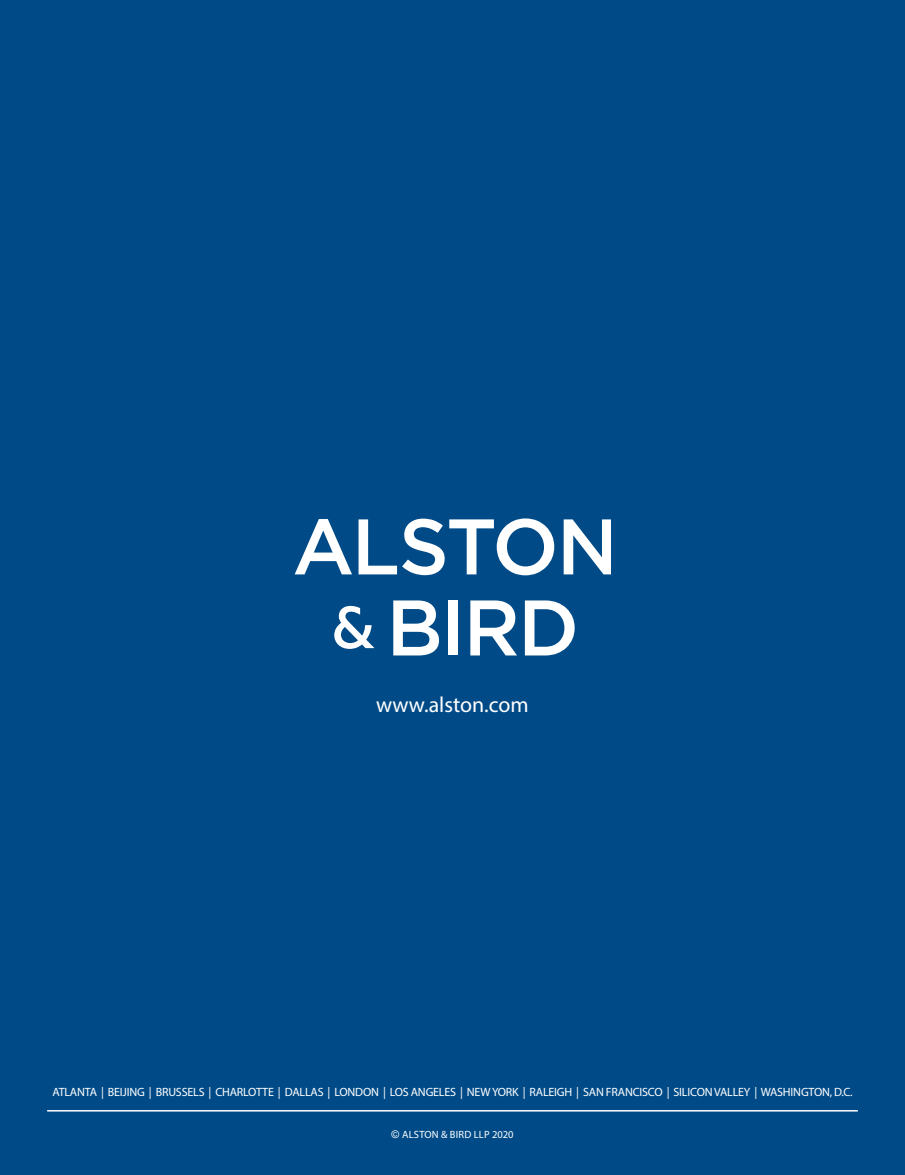
<style>
.page{position:relative;width:905px;height:1175px;background:#fff}
.page>*{position:absolute;margin:0;border:0;box-sizing:border-box;transform-origin:0 0}
.t1{font:21.9px "Myriad Pro";color:#fff}
.t2{font:12px "Myriad Pro";letter-spacing:-.015em;color:#fff}
.t3{font:10.5px "Myriad Pro";letter-spacing:.02em;color:#fff}
.s1{font-family:"Arial"}
</style>
<div class="page">
<div style="left:0;top:0;width:904px;height:1174px;background:#004b87"></div>
<svg style="left:295px;top:519px;width:57px;height:55px"></svg>
<svg style="left:358px;top:518px;width:196px;height:57px"></svg>
<svg style="left:563px;top:519px;width:47px;height:55px"></svg>
<svg style="left:334px;top:606px;width:40px;height:43px"></svg>
<svg style="left:393px;top:600px;width:46px;height:55px"></svg>
<div style="left:448px;top:600px;width:10px;height:55px;background:#fff"></div>
<svg style="left:470px;top:600px;width:47px;height:55px"></svg>
<svg style="left:525px;top:600px;width:49px;height:55px"></svg>
<hr style="left:47px;top:1110px;width:810px;height:1px;background:#fff">
<h1 class="t1" style="left:376px;top:691px;width:154px">www.alston.com</h1>
<p class="t2" style="left:52px;top:1085px;width:801px">ATLANTA | BEIJING | BRUSSELS | CHARLOTTE | DALLAS | LONDON | LOS ANGELES | NEW YORK | RALEIGH | SAN FRANCISCO | SILICON VALLEY | WASHINGTON, D.C.</p>
<p class="t3" style="left:391px;top:1127px;width:124px"><span class="s1">©</span> ALSTON &amp; BIRD LLP 2020</p>
</div>
